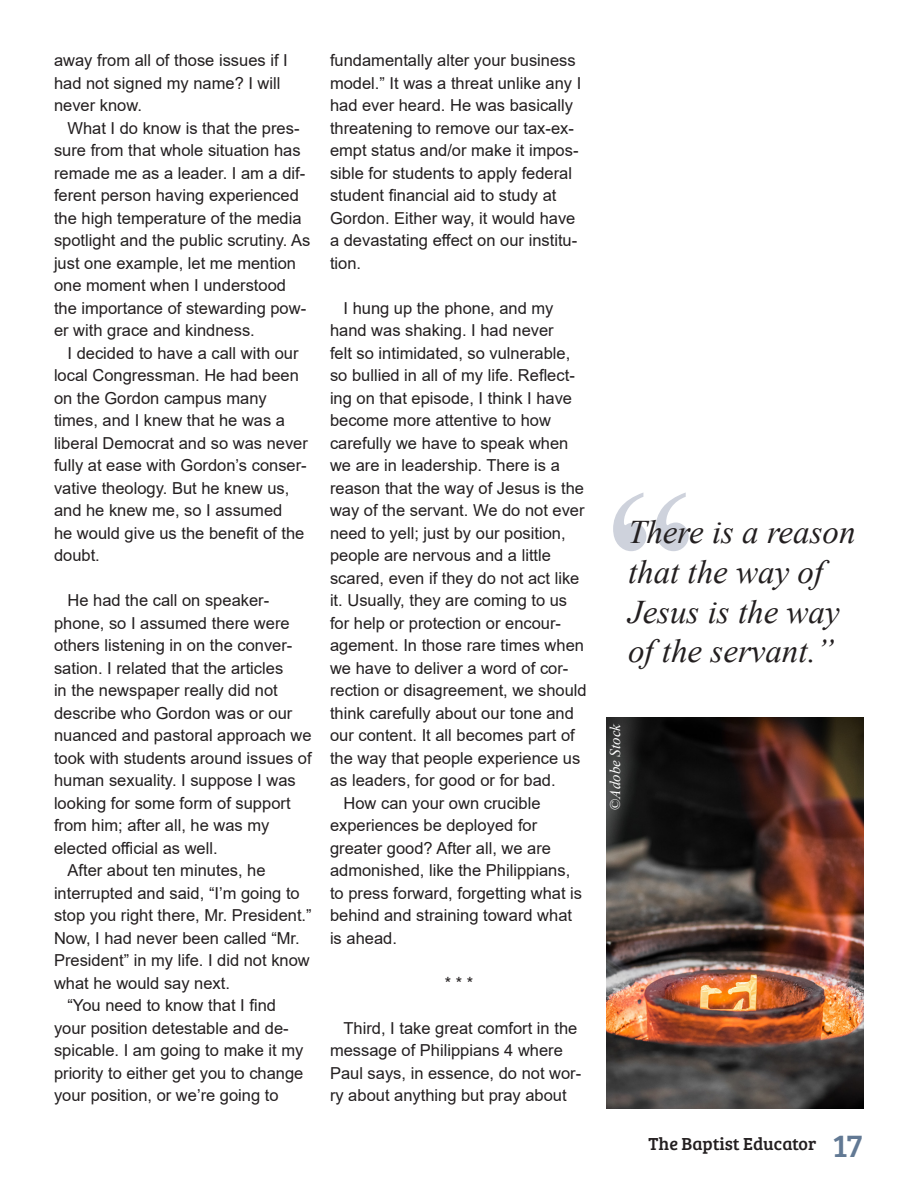
<style>
.page{position:relative;width:918px;height:1188px;background:#fff}
.page>*{position:absolute;margin:0;border:0;box-sizing:border-box;transform-origin:0 0}
.t1{font:700 180px "Times New Roman";color:#ced2dc}
.t2{font:italic 33px/39.6px "Times New Roman";color:#231f20}
.t3{font:33px "Bree Serif";color:#627994}
.t4{font:18px "Bree Serif";color:#231f20}
.t5{font:16.5px/22.5px "Arial";color:#231f20}
.t6{font:italic 15px "Times New Roman";color:#fff}
.s1{font-style:normal}
</style>
<div class="page">
<img style="left:606px;top:717px;width:258px;height:391px">
<p class="t5" style="left:54px;top:49px;width:235px">away from all of those issues if I had not signed my name? I will never know.</p>
<p class="t5" style="left:54px;top:116px;width:258px;text-indent:14px">What I do know is that the pres&shy;sure from that whole situation has remade me as a leader. I am a dif&shy;ferent person having experienced the high temperature of the media spotlight and the public scrutiny. As just one example, let me mention one moment when I understood the importance of stewarding pow&shy;er with grace and kindness.</p>
<p class="t5" style="left:54px;top:341px;width:256px;text-indent:14px">I decided to have a call with our local Congressman. He had been on the Gordon campus many times, and I knew that he was a liberal Democrat and so was never fully at ease with Gordon’s conser&shy;vative theology. But he knew us, and he knew me, so I assumed<br>he would give us the benefit of the doubt.</p>
<p class="t5" style="left:54px;top:589px;width:259px;text-indent:14px">He had the call on speaker&shy;phone, so I assumed there were others listening in on the conver&shy;sation. I related that the articles<br>in the newspaper really did not describe who Gordon was or our nuanced and pastoral approach we took with students around issues of human sexuality. I suppose I was looking for some form of support from him; after all, he was my elected official as well.</p>
<p class="t5" style="left:54px;top:859px;width:259px;text-indent:14px">After about ten minutes, he interrupted and said, “I’m going to stop you right there, Mr. President.”<br>Now, I had never been called “Mr.<br>President” in my life. I did not know what he would say next.</p>
<p class="t5" style="left:54px;top:994px;width:251px;text-indent:14px">“You need to know that I find your position detestable and de&shy;spicable. I am going to make it my priority to either get you to change your position, or we’re going to</p>
<p class="t5" style="left:330px;top:49px;width:253px">fundamentally alter your business model.” It was a threat unlike any I had ever heard. He was basically threatening to remove our tax-ex&shy;empt status and/or make it impos&shy;sible for students to apply federal student financial aid to study at<br>Gordon. Either way, it would have a devastating effect on our institu&shy;tion.</p>
<p class="t5" style="left:330px;top:296px;width:258px;text-indent:14px">I hung up the phone, and my hand was shaking. I had never<br>felt so intimidated, so vulnerable, so bullied in all of my life. Reflect&shy;ing on that episode, I think I have become more attentive to how carefully we have to speak when we are in leadership. There is a reason that the way of Jesus is the way of the servant. We do not ever need to yell; just by our position, people are nervous and a little scared, even if they do not act like it. Usually, they are coming to us for help or protection or encour&shy;agement. In those rare times when we have to deliver a word of cor&shy;rection or disagreement, we should think carefully about our tone and our content. It all becomes part of the way that people experience us as leaders, for good or for bad.</p>
<p class="t5" style="left:330px;top:791px;width:254px;text-indent:14px">How can your own crucible experiences be deployed for greater good? After all, we are admonished, like the Philippians, to press forward, forgetting what is behind and straining toward what is ahead.</p>
<p class="t5" style="left:445px;top:971px;width:30px">* * *</p>
<p class="t5" style="left:330px;top:1016px;width:253px;text-indent:14px">Third, I take great comfort in the message of Philippians 4 where<br>Paul says, in essence, do not wor&shy;ry about anything but pray about</p>
<p class="t1" style="left:606px;top:424px;width:91px">“</p>
<p class="t2" style="left:628px;top:512px;width:229px">There is a reason that the way of<br>Jesus is the way of the servant.”</p>
<p class="t6" style="left:605px;top:810px;width:88px;rotate:-90deg"><span class="s1">©</span>Adobe Stock</p>
<p class="t4" style="left:649px;top:1131px;width:169px">The Baptist Educator</p>
<p class="t3" style="left:833px;top:1121px;width:32px">17</p>
</div>
